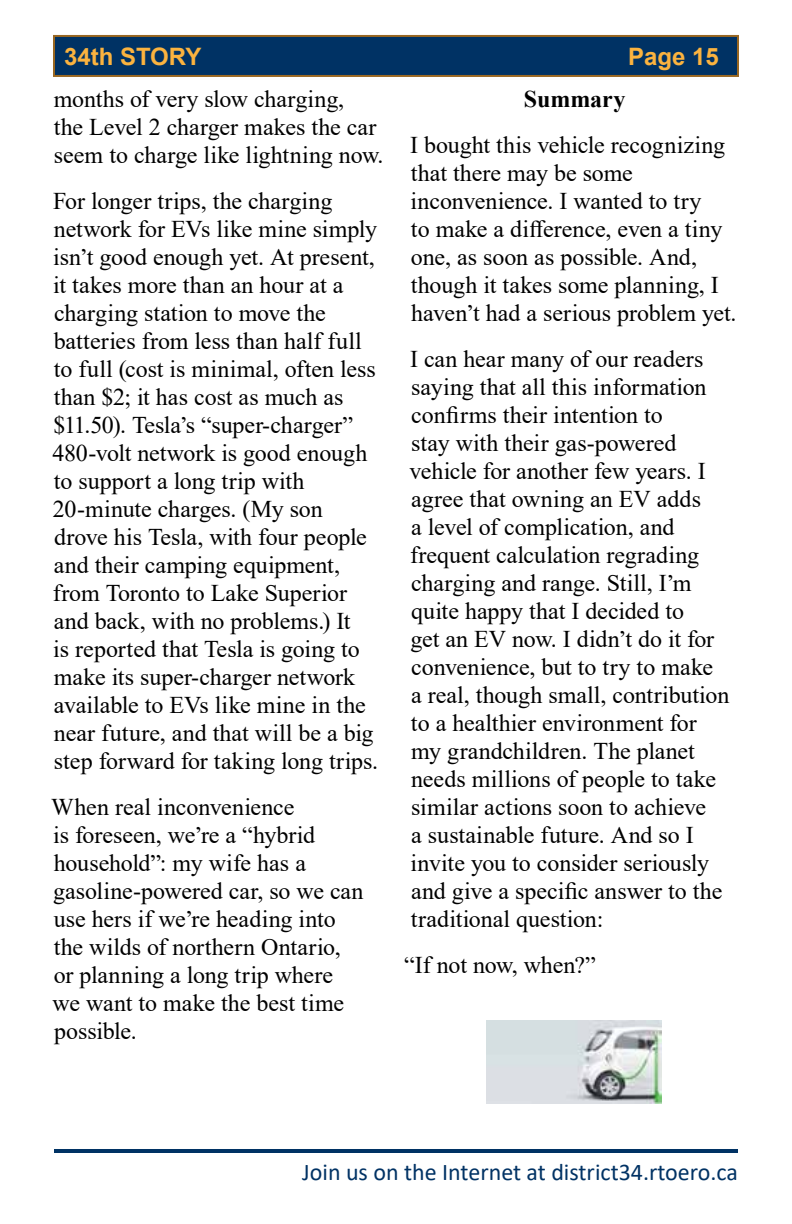
<style>
.page{position:relative;width:792px;height:1224px;background:#fff}
.page>*{position:absolute;margin:0;border:0;box-sizing:border-box;transform-origin:0 0}
.t1{font:24px/28px "Times New Roman";color:#000}
.t2{font:24px "Calibri";color:#003264}
.t3{font:700 24px "Arial";color:#fbb33f}
.t4{font:700 24px "Times New Roman";color:#000}
</style>
<div class="page">
<hr style="left:54px;top:1149px;width:684px;height:4px;background:#003264">
<div style="left:54px;top:36px;width:684px;height:40px;background:#003264"></div>
<div style="left:53px;top:35px;width:686px;height:42px;border:2px solid #996722"></div>
<img style="left:486px;top:1020px;width:176px;height:84px">
<p class="t3" style="left:64px;top:39px;width:139px">34th STORY</p>
<p class="t3" style="left:628px;top:39px;width:92px">Page 15</p>
<p class="t1" style="left:54px;top:84px;width:331px">months of very slow charging,<br>the Level 2 charger makes the car seem to charge like lightning now.</p>
<p class="t1" style="left:52px;top:186px;width:327px">For longer trips, the charging network for EVs like mine simply isn’t good enough yet. At present, it takes more than an hour at a charging station to move the batteries from less than half full to full (cost is minimal, often less than $2; it has cost as much as $11.50). Tesla’s “super-charger”<br>480-volt network is good enough to support a long trip with<br>20-minute charges. (My son drove his Tesla, with four people and their camping equipment, from Toronto to Lake Superior and back, with no problems.) It<br>is reported that Tesla is going to make its super-charger network available to EVs like mine in the near future, and that will be a big step forward for taking long trips.</p>
<p class="t1" style="left:51px;top:792px;width:314px">When real inconvenience<br>is foreseen, we’re a “hybrid household”: my wife has a gasoline-powered car, so we can use hers if we’re heading into the wilds of northern Ontario, or planning a long trip where we want to make the best time possible.</p>
<p class="t4" style="left:524px;top:81px;width:103px">Summary</p>
<p class="t1" style="left:410px;top:130px;width:328px">I bought this vehicle recognizing that there may be some inconvenience. I wanted to try<br>to make a difference, even a tiny one, as soon as possible. And, though it takes some planning, I haven’t had a serious problem yet.</p>
<p class="t1" style="left:410px;top:344px;width:321px">I can hear many of our readers saying that all this information confirms their intention to<br>stay with their gas-powered vehicle for another few years. I agree that owning an EV adds<br>a level of complication, and frequent calculation regrading charging and range. Still, I’m quite happy that I decided to<br>get an EV now. I didn’t do it for convenience, but to try to make<br>a real, though small, contribution to a healthier environment for my grandchildren. The planet needs millions of people to take similar actions soon to achieve<br>a sustainable future. And so I invite you to consider seriously and give a specific answer to the traditional question:</p>
<p class="t1" style="left:404px;top:950px;width:193px">“If not now, when?”</p>
<p class="t2" style="left:302px;top:1155px;width:437px">Join us on the Internet at district34.rtoero.ca</p>
</div>
